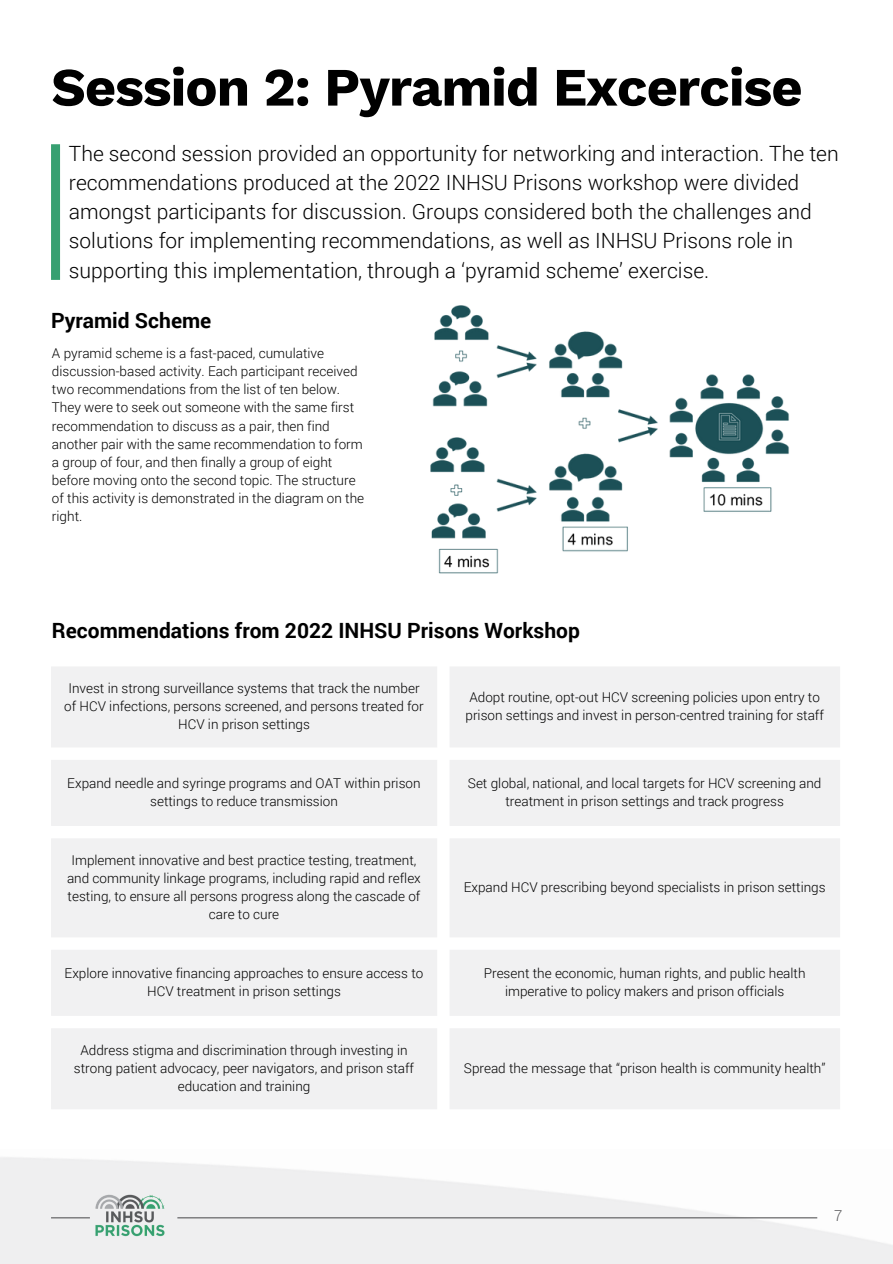
<style>
.page{position:relative;width:893px;height:1264px;background:#fff}
.page>*{position:absolute;margin:0;border:0;box-sizing:border-box;transform-origin:0 0}
.t1{font:700 54px "Work Sans";letter-spacing:-.02em;color:#000}
.t2{font:300 21px/29.2px "Roboto";color:#000}
.t3{font:700 21px "Roboto";color:#000}
.t4{font:300 15px "Roboto";color:#58585a}
.t5{font:300 13.5px/18px "Roboto";color:#000;text-align:center}
</style>
<div class="page">
<hr style="left:177px;top:1217px;width:640px;height:1px;background:#58585a">
<hr style="left:51px;top:1217px;width:39px;height:1px;background:#58585a">
<div style="left:51px;top:144px;width:9px;height:136px;background:#37a071"></div>
<svg style="left:51px;top:667px;width:789px;height:442px;fill:#f1f1f2"></svg>
<img style="left:430px;top:306px;width:359px;height:268px">
<img style="left:92px;top:1190px;width:76px;height:49px">
<p class="t1" style="left:51px;top:55px;width:753px">Session 2: Pyramid Excercise</p>
<p class="t2" style="left:69px;top:138px;width:771px">The second session provided an opportunity for networking and interaction. The ten recommendations produced at the 2022 INHSU Prisons workshop were divided amongst participants for discussion. Groups considered both the challenges and solutions for implementing recommendations, as well as INHSU Prisons role in supporting this implementation, through a ‘pyramid scheme’ exercise.</p>
<p class="t3" style="left:51px;top:306px;width:162px">Pyramid Scheme</p>
<p class="t5" style="left:52px;top:344px;width:314px;text-align:left">A pyramid scheme is a fast-paced, cumulative discussion-based activity. Each participant received two recommendations from the list of ten below.<br>They were to seek out someone with the same first recommendation to discuss as a pair, then find another pair with the same recommendation to form a group of four, and then finally a group of eight before moving onto the second topic. The structure of this activity is demonstrated in the diagram on the right.</p>
<p class="t3" style="left:52px;top:616px;width:529px">Recommendations from 2022 INHSU Prisons Workshop</p>
<h3 class="t5" style="left:64px;top:679px;width:361px">Invest in strong surveillance systems that track the number of HCV infections, persons screened, and persons treated for<br>HCV in prison settings</h3>
<p class="t5" style="left:465px;top:688px;width:360px;text-align:left">Adopt routine, opt-out HCV screening policies upon entry to prison settings and invest in person-centred training for staff</p>
<h2 class="t5" style="left:67px;top:773px;width:355px">Expand needle and syringe programs and OAT within prison settings to reduce transmission</h2>
<p class="t5" style="left:468px;top:773px;width:355px">Set global, national, and local targets for HCV screening and treatment in prison settings and track progress</p>
<h2 class="t5" style="left:67px;top:851px;width:355px">Implement innovative and best practice testing, treatment, and community linkage programs, including rapid and reflex testing, to ensure all persons progress along the cascade of care to cure</h2>
<p class="t5" style="left:463px;top:878px;width:363px">Expand HCV prescribing beyond specialists in prison settings</p>
<p class="t5" style="left:65px;top:963px;width:360px">Explore innovative financing approaches to ensure access to<br>HCV treatment in prison settings</p>
<p class="t5" style="left:483px;top:963px;width:323px">Present the economic, human rights, and public health imperative to policy makers and prison officials</p>
<p class="t5" style="left:74px;top:1040px;width:341px">Address stigma and discrimination through investing in strong patient advocacy, peer navigators, and prison staff education and training</p>
<p class="t5" style="left:464px;top:1058px;width:363px">Spread the message that “prison health is community health”</p>
<h1 class="t4" style="left:834px;top:1204px;width:10px">7</h1>
</div>
